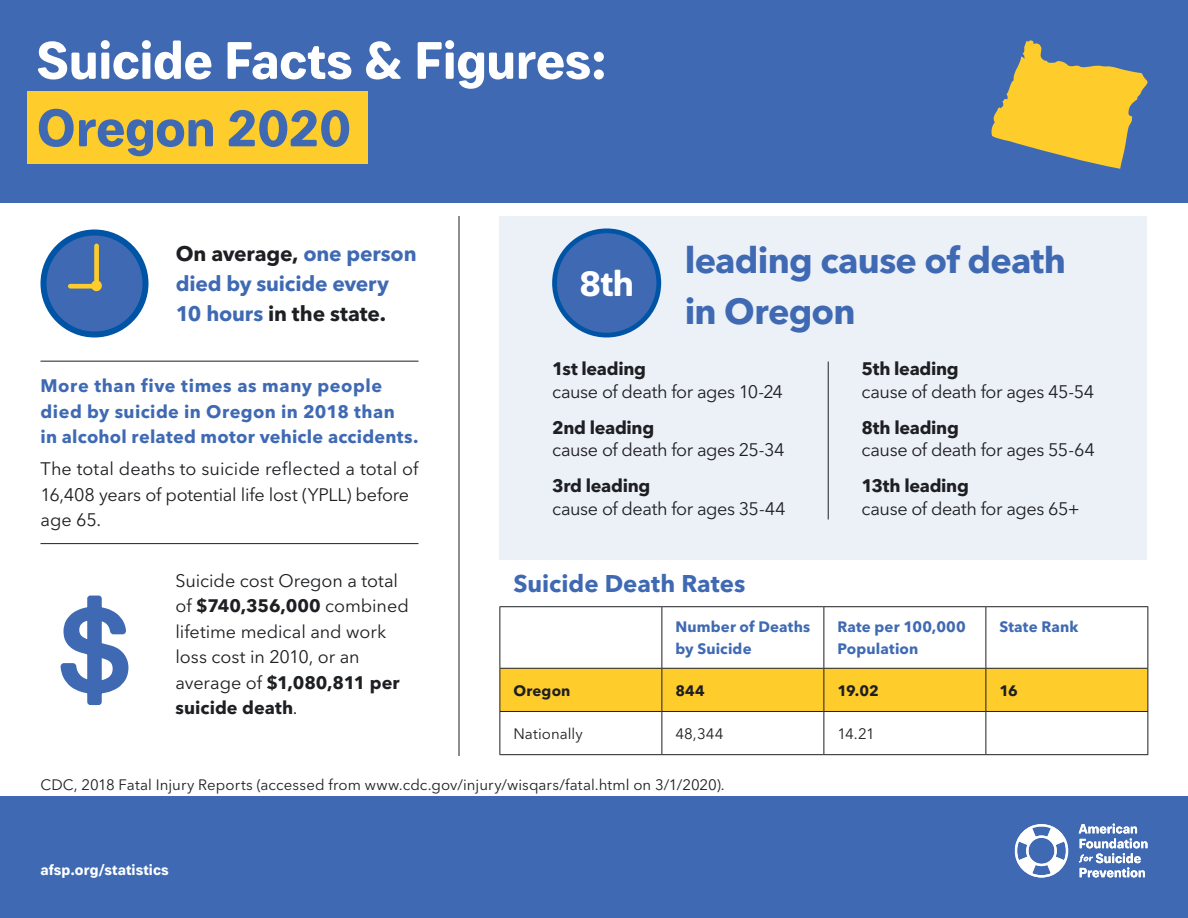
<style>
.page{position:relative;width:1188px;height:918px;background:#fff}
.page>*{position:absolute;margin:0;border:0;box-sizing:border-box;transform-origin:0 0}
.t1{font:700 52.5px "Paul Grotesk Soft";letter-spacing:-.005em;color:#fff}
.t2{font:700 52.5px "Paul Grotesk Soft";letter-spacing:-.01em;color:#3f6ab3}
.t3{font:700 36px/51px "Avenir Next LT Pro";letter-spacing:-.02em;color:#3f6ab3}
.t4{font:700 36px "Paul Grotesk Soft";color:#fff}
.t5{font:700 24px "Avenir Next LT Pro";color:#3f6ab3}
.t6{font:700 21px/30px "Avenir Next LT Pro";letter-spacing:-.01em;color:#3f6ab3}
.t7{font:18px/25.5px "Avenir Next LT Pro";letter-spacing:-.015em;color:#1d1f22}
.t8{font:700 18px/25.5px "Avenir Next LT Pro";letter-spacing:.02em;color:#3f6ab3}
.t9{font:700 18px "Avenir Next LT Pro";letter-spacing:-.02em;color:#1d1f22}
.t10{font:15px "Avenir Next LT Pro";letter-spacing:.005em;color:#1d1f22}
.t11{font:700 15px/22.5px "Avenir Next LT Pro";letter-spacing:.01em;color:#3f6ab3}
.t12{font:700 15px "Paul Grotesk Soft";letter-spacing:.005em;color:#fff}
.t13{font:700 15px "Avenir Next LT Pro";letter-spacing:.01em;color:#1d1f22}
.s1{color:#1d1f22}
.s2{font-weight:700}
</style>
<div class="page">
<div style="left:0;top:796px;width:1188px;height:122px;background:#3f6ab3"></div>
<svg style="left:1079px;top:823px;width:69px;height:54px"></svg>
<svg style="left:1014px;top:824px;width:55px;height:54px"></svg>
<div style="left:0;top:0;width:1188px;height:202px;background:#3f6ab3"></div>
<div style="left:27px;top:92px;width:340px;height:72px;background:#ffcd2b"></div>
<div style="left:501px;top:669px;width:647px;height:42px;background:#ffcd2b"></div>
<hr style="left:662px;top:607px;width:1px;height:61px;background:#1d1f22">
<hr style="left:824px;top:607px;width:1px;height:61px;background:#1d1f22">
<hr style="left:986px;top:607px;width:1px;height:61px;background:#1d1f22">
<hr style="left:500px;top:669px;width:1px;height:42px;background:#1d1f22">
<hr style="left:662px;top:669px;width:1px;height:42px;background:#1d1f22">
<hr style="left:824px;top:669px;width:1px;height:42px;background:#1d1f22">
<hr style="left:986px;top:669px;width:1px;height:42px;background:#1d1f22">
<hr style="left:1148px;top:669px;width:1px;height:42px;background:#1d1f22">
<hr style="left:500px;top:711px;width:162px;height:1px;background:#1d1f22">
<hr style="left:500px;top:712px;width:1px;height:42px;background:#1d1f22">
<hr style="left:662px;top:711px;width:162px;height:1px;background:#1d1f22">
<hr style="left:662px;top:712px;width:1px;height:42px;background:#1d1f22">
<hr style="left:824px;top:711px;width:162px;height:1px;background:#1d1f22">
<hr style="left:824px;top:712px;width:1px;height:42px;background:#1d1f22">
<hr style="left:986px;top:711px;width:162px;height:1px;background:#1d1f22">
<hr style="left:986px;top:712px;width:1px;height:42px;background:#1d1f22">
<hr style="left:1148px;top:712px;width:1px;height:42px;background:#1d1f22">
<hr style="left:500px;top:754px;width:162px;height:1px;background:#1d1f22">
<hr style="left:662px;top:754px;width:162px;height:1px;background:#1d1f22">
<hr style="left:824px;top:754px;width:162px;height:1px;background:#1d1f22">
<hr style="left:986px;top:754px;width:162px;height:1px;background:#1d1f22">
<hr style="left:500px;top:606px;width:162px;height:1px;background:#1d1f22">
<hr style="left:500px;top:607px;width:1px;height:61px;background:#1d1f22">
<hr style="left:662px;top:606px;width:162px;height:1px;background:#1d1f22">
<hr style="left:824px;top:606px;width:162px;height:1px;background:#1d1f22">
<hr style="left:986px;top:606px;width:162px;height:1px;background:#1d1f22">
<hr style="left:1148px;top:607px;width:1px;height:61px;background:#1d1f22">
<hr style="left:500px;top:668px;width:162px;height:1px;background:#1d1f22">
<hr style="left:662px;top:668px;width:162px;height:1px;background:#1d1f22">
<hr style="left:824px;top:668px;width:162px;height:1px;background:#1d1f22">
<hr style="left:986px;top:668px;width:162px;height:1px;background:#1d1f22">
<div style="left:44px;top:232px;width:102px;height:102px;background:#3f6ab3;border-radius:50%"></div>
<div style="left:40px;top:230px;width:108px;height:108px;border:6px solid #0054a6;border-radius:50%"></div>
<svg style="left:68px;top:244px;width:34px;height:47px"></svg>
<hr style="left:40px;top:361px;width:378px;height:1px;background:#1d1f22">
<hr style="left:40px;top:543px;width:378px;height:1px;background:#1d1f22">
<svg style="left:60px;top:595px;width:69px;height:110px"></svg>
<hr style="left:459px;top:216px;width:1px;height:540px;background:#1d1f22">
<div style="left:500px;top:216px;width:648px;height:343px;background:#ecf0f7"></div>
<div style="left:555px;top:231px;width:104px;height:104px;background:#3f6ab3;border-radius:50%"></div>
<div style="left:552px;top:228px;width:109px;height:110px;border:5px solid #0054a6;border-radius:50%"></div>
<svg style="left:991px;top:40px;width:157px;height:129px"></svg>
<hr style="left:828px;top:362px;width:1px;height:157px;background:#1d1f22">
<h1 class="t1" style="left:36px;top:29px;width:572px">Suicide Facts &amp; Figures:</h1>
<h1 class="t2" style="left:36px;top:97px;width:316px">Oregon 2020</h1>
<p class="t6" style="left:176px;top:239px;width:242px"><span class="s1">On average,</span> one person died by suicide every<br>10 hours <span class="s1">in the state.</span></p>
<h2 class="t4" style="left:580px;top:262px;width:56px">8th</h2>
<h2 class="t3" style="left:685px;top:234px;width:383px">leading cause of death in Oregon</h2>
<p class="t8" style="left:40px;top:373px;width:380px">More than five times as many people died by suicide in Oregon in 2018 than<br>in alcohol related motor vehicle accidents.</p>
<p class="t7" style="left:40px;top:456px;width:379px">The total deaths to suicide reflected a total of<br>16,408 years of potential life lost (YPLL) before age 65.</p>
<p class="t7" style="left:176px;top:568px;width:235px">Suicide cost Oregon a total of <span class="s2">$740,356,000</span> combined lifetime medical and work loss cost in 2010, or an average of <span class="s2">$1,080,811 per suicide death</span>.</p>
<p class="t9" style="left:552px;top:358px;width:95px">1st leading</p>
<p class="t7" style="left:552px;top:379px;width:232px">cause of death for ages 10-24</p>
<p class="t9" style="left:552px;top:416px;width:104px">2nd leading</p>
<p class="t7" style="left:552px;top:437px;width:234px">cause of death for ages 25-34</p>
<p class="t9" style="left:552px;top:475px;width:100px">3rd leading</p>
<p class="t7" style="left:552px;top:496px;width:235px">cause of death for ages 35-44</p>
<p class="t9" style="left:862px;top:358px;width:99px">5th leading</p>
<p class="t7" style="left:862px;top:379px;width:234px">cause of death for ages 45-54</p>
<p class="t9" style="left:862px;top:416px;width:99px">8th leading</p>
<p class="t7" style="left:862px;top:437px;width:235px">cause of death for ages 55-64</p>
<p class="t9" style="left:862px;top:475px;width:109px">13th leading</p>
<p class="t7" style="left:862px;top:496px;width:220px">cause of death for ages 65+</p>
<h3 class="t5" style="left:513px;top:569px;width:234px">Suicide Death Rates</h3>
<p class="t11" style="left:675px;top:615px;width:136px">Number of Deaths by Suicide</p>
<p class="t11" style="left:837px;top:615px;width:130px">Rate per 100,000<br>Population</p>
<p class="t11" style="left:999px;top:615px;width:81px">State Rank</p>
<p class="t13" style="left:513px;top:681px;width:59px">Oregon</p>
<p class="t13" style="left:675px;top:681px;width:31px">844</p>
<p class="t13" style="left:837px;top:681px;width:43px">19.02</p>
<p class="t13" style="left:999px;top:681px;width:20px">16</p>
<p class="t10" style="left:513px;top:725px;width:71px">Nationally</p>
<p class="t10" style="left:675px;top:725px;width:50px">48,344</p>
<p class="t10" style="left:837px;top:725px;width:39px">14.21</p>
<p class="t10" style="left:40px;top:776px;width:686px">CDC, 2018 Fatal Injury Reports (accessed from www.cdc.gov/injury/wisqars/fatal.html on 3/1/2020).</p>
<p class="t12" style="left:40px;top:861px;width:130px">afsp.org/statistics</p>
</div>
